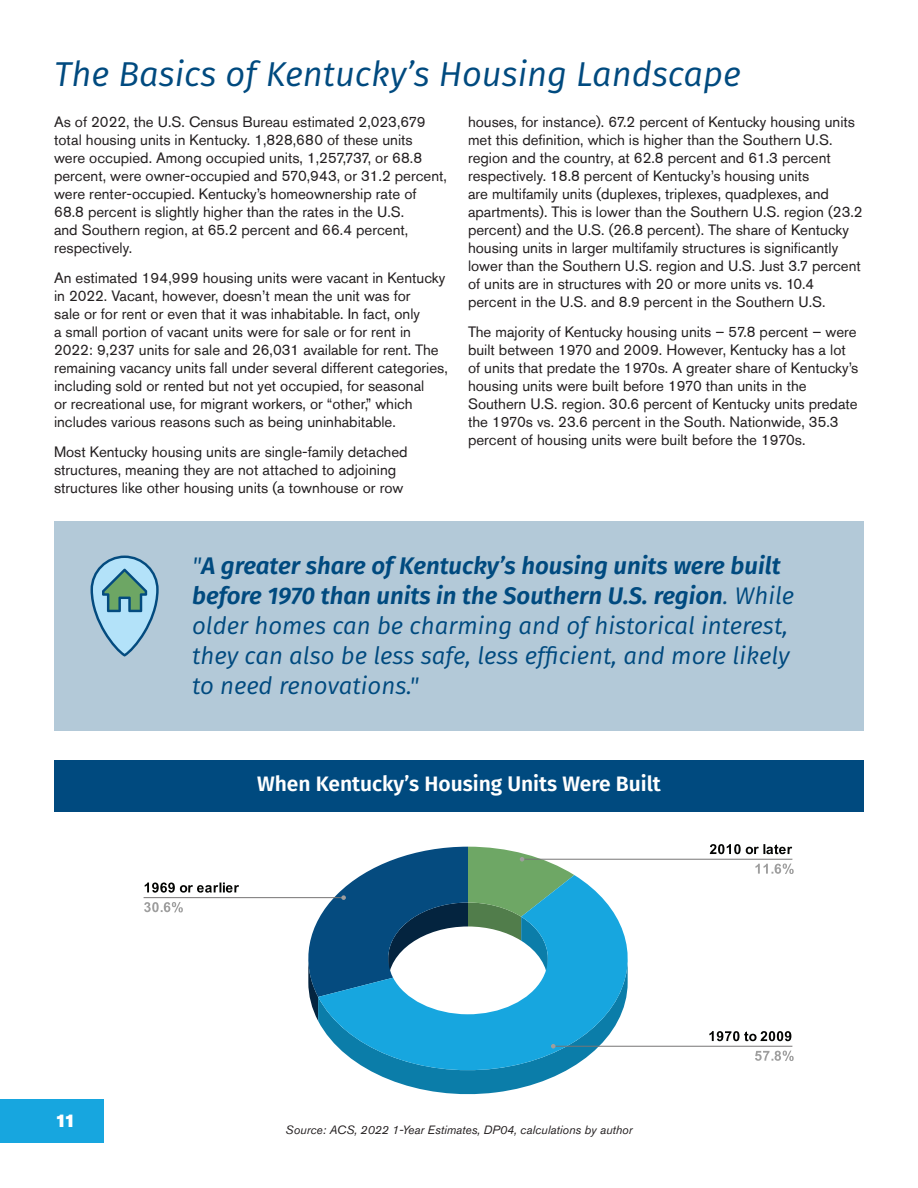
<style>
.page{position:relative;width:918px;height:1188px;background:#fff}
.page>*{position:absolute;margin:0;border:0;box-sizing:border-box;transform-origin:0 0}
.t1{font:italic 34.5px "Fira Sans";color:#004a7f}
.t2{font:italic 600 24px/30px "Fira Sans";color:#004a7f}
.t3{font:italic 24px "Fira Sans";color:#004a7f}
.t4{font:600 21px "Fira Sans";color:#fff}
.t5{font:18px "Akzidenz Grotesk Std Super";color:#fff}
.t6{font:15px/18px "Akzidenz Grotesk Std";color:#231f20}
.t7{font:italic 12px "Akzidenz Grotesk Std";color:#231f20}
.s1{font-weight:400}
</style>
<div class="page">
<div style="left:0;top:1100px;width:103px;height:43px;background:#17a6df"></div>
<div style="left:54px;top:522px;width:810px;height:209px;background:#b3c9d8"></div>
<div style="left:54px;top:760px;width:810px;height:52px;background:#004a7f"></div>
<svg style="left:91px;top:556px;width:68px;height:101px"></svg>
<svg style="left:371px;top:1071px;width:194px;height:24px;fill:#0b7da9"></svg>
<svg style="left:318px;top:875px;width:323px;height:196px;fill:#17a6df"></svg>
<svg style="left:145px;top:883px;width:94px;height:10px"></svg>
<svg style="left:144px;top:902px;width:39px;height:10px"></svg>
<hr style="left:144px;top:897px;width:200px;height:1px;background:#767575">
<svg style="left:710px;top:844px;width:82px;height:10px"></svg>
<svg style="left:755px;top:864px;width:39px;height:10px"></svg>
<hr style="left:522px;top:859px;width:270px;height:1px;background:#767575">
<svg style="left:300px;top:847px;width:274px;height:174px"></svg>
<svg style="left:709px;top:1031px;width:82px;height:10px"></svg>
<svg style="left:755px;top:1051px;width:39px;height:10px"></svg>
<hr style="left:553px;top:1046px;width:239px;height:1px;background:#767575">
<svg style="left:551px;top:1044px;width:5px;height:5px"></svg>
<p class="t1" style="left:54px;top:49px;width:688px">The Basics of Kentucky’s Housing Landscape</p>
<p class="t6" style="left:54px;top:112px;width:395px">As of 2022, the U.S. Census Bureau estimated 2,023,679 total housing units in Kentucky. 1,828,680 of these units were occupied. Among occupied units, 1,257,737, or 68.8 percent, were owner-occupied and 570,943, or 31.2 percent, were renter-occupied. Kentucky’s homeownership rate of 68.8 percent is slightly higher than the rates in the U.S.<br>and Southern region, at 65.2 percent and 66.4 percent, respectively.</p>
<p class="t6" style="left:54px;top:268px;width:395px">An estimated 194,999 housing units were vacant in Kentucky in 2022. Vacant, however, doesn’t mean the unit was for<br>sale or for rent or even that it was inhabitable. In fact, only<br>a small portion of vacant units were for sale or for rent in 2022: 9,237 units for sale and 26,031 available for rent. The remaining vacancy units fall under several different categories, including sold or rented but not yet occupied, for seasonal<br>or recreational use, for migrant workers, or “other,” which includes various reasons such as being uninhabitable.</p>
<p class="t6" style="left:54px;top:442px;width:355px">Most Kentucky housing units are single-family detached structures, meaning they are not attached to adjoining structures like other housing units (a townhouse or row</p>
<p class="t6" style="left:468px;top:112px;width:396px">houses, for instance). 67.2 percent of Kentucky housing units met this definition, which is higher than the Southern U.S. region and the country, at 62.8 percent and 61.3 percent respectively. 18.8 percent of Kentucky’s housing units<br>are multifamily units (duplexes, triplexes, quadplexes, and apartments). This is lower than the Southern U.S. region (23.2 percent) and the U.S. (26.8 percent). The share of Kentucky housing units in larger multifamily structures is significantly lower than the Southern U.S. region and U.S. Just 3.7 percent of units are in structures with 20 or more units vs. 10.4 percent in the U.S. and 8.9 percent in the Southern U.S.</p>
<p class="t6" style="left:468px;top:322px;width:392px">The majority of Kentucky housing units – 57.8 percent – were built between 1970 and 2009. However, Kentucky has a lot of units that predate the 1970s. A greater share of Kentucky’s housing units were built before 1970 than units in the Southern U.S. region. 30.6 percent of Kentucky units predate the 1970s vs. 23.6 percent in the South. Nationwide, 35.3 percent of housing units were built before the 1970s.</p>
<p class="t2" style="left:192px;top:549px;width:604px"><span class="s1">"</span>A greater share of Kentucky’s housing units were built before 1970 than units in the Southern U.S. region<span class="s1">. While older homes can be charming and of historical interest,</span></p>
<p class="t3" style="left:192px;top:638px;width:599px">they can also be less safe, less efficient, and more likely</p>
<p class="t3" style="left:192px;top:668px;width:228px">to need renovations."</p>
<p class="t5" style="left:55px;top:1110px;width:22px">11</p>
<p class="t4" style="left:257px;top:767px;width:405px">When Kentucky’s Housing Units Were Built</p>
<p class="t7" style="left:285px;top:1123px;width:349px">Source: ACS, 2022 1-Year Estimates, DP04, calculations by author</p>
</div>
